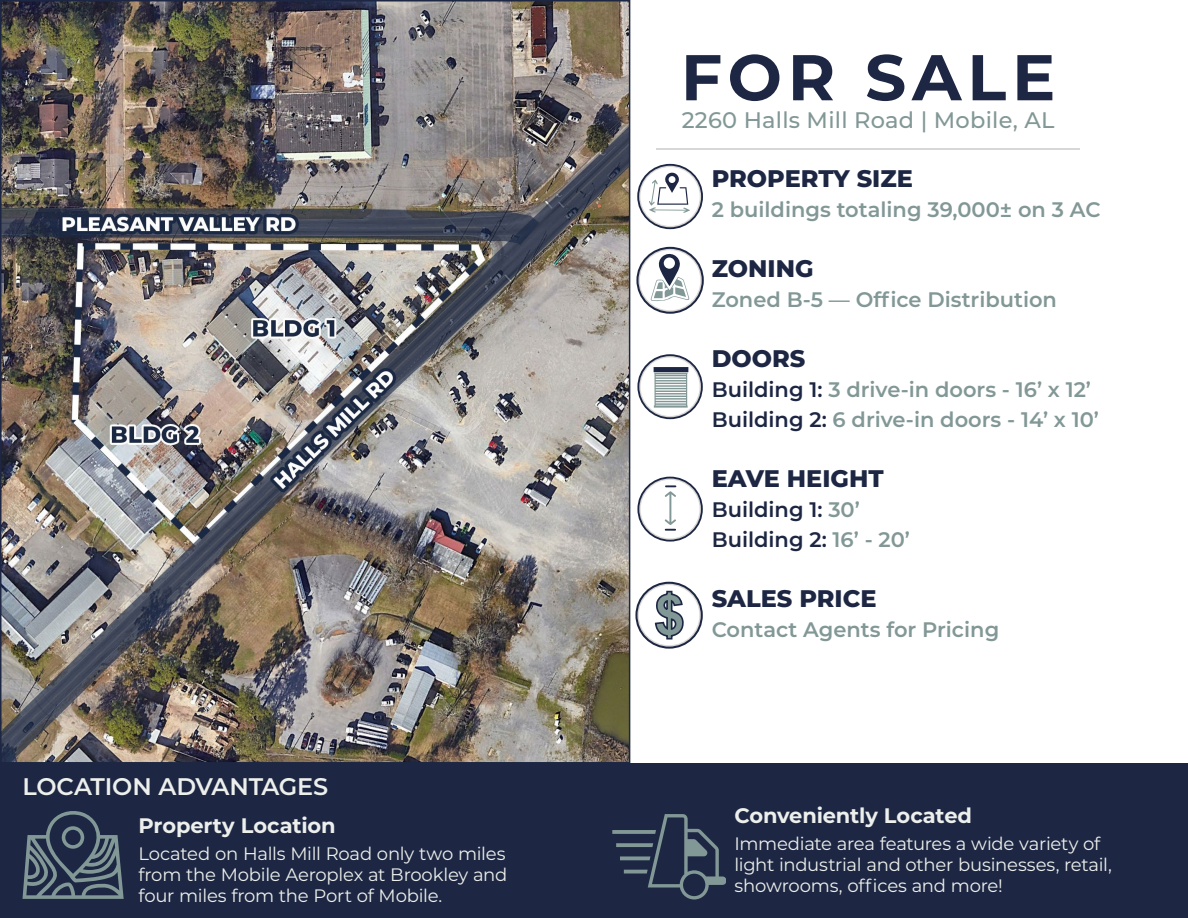
<style>
.page{position:relative;width:1188px;height:918px;background:#fff}
.page>*{position:absolute;margin:0;border:0;box-sizing:border-box;transform-origin:0 0}
.t1{font:700 64.5px "Montserrat";letter-spacing:.09em;color:#1d2743}
.t2{font:800 24px "Montserrat";color:#1d2743}
.Page_Header{font:600 24px "Montserrat";letter-spacing:-.005em;color:#edefec}
.t3{font:500 22.5px "Montserrat";letter-spacing:.01em;color:#829896}
.t4{font:600 21px "Montserrat";color:#829896}
.Paragraph_Heading{font:700 21px "Montserrat";letter-spacing:-.005em;color:#edefec}
.t5{font:600 21px "Montserrat";color:#1d2743}
.Paragraph_Heading-2{font:18px/21px "Montserrat";letter-spacing:-.015em;color:#edefec;text-align:justify}
.s1{font-weight:500}
.s2{color:#1d2743}
.s3{color:#829896}
</style>
<div class="page">
<img style="left:3px;top:3px;width:624px;height:758px">
<div style="left:0;top:764px;width:1188px;height:154px;background:#1d2743"></div>
<hr style="left:657px;top:148px;width:423px;height:1px;background:#d9d7d5">
<svg style="left:650px;top:253px;width:40px;height:48px"></svg>
<div style="left:638px;top:249px;width:64px;height:63px;border:2px solid #d9d7d5;border-radius:50%"></div>
<div style="left:636px;top:247px;width:68px;height:67px;border:2px solid #1d2743;border-radius:50%"></div>
<svg style="left:654px;top:590px;width:30px;height:50px"></svg>
<div style="left:637px;top:583px;width:64px;height:64px;border:2px solid #d9d7d5;border-radius:50%"></div>
<div style="left:635px;top:582px;width:68px;height:67px;border:2px solid #1d2743;border-radius:50%"></div>
<svg style="left:23px;top:811px;width:101px;height:88px"></svg>
<div style="left:639px;top:166px;width:62px;height:61px;border:2px solid #d9d7d5;border-radius:50%"></div>
<div style="left:637px;top:164px;width:66px;height:65px;border:2px solid #1d2743;border-radius:50%"></div>
<svg style="left:649px;top:171px;width:41px;height:42px"></svg>
<svg style="left:612px;top:814px;width:113px;height:85px"></svg>
<svg style="left:665px;top:485px;width:11px;height:46px"></svg>
<div style="left:639px;top:478px;width:62px;height:62px;border:2px solid #d9d7d5;border-radius:50%"></div>
<div style="left:637px;top:477px;width:66px;height:65px;border:2px solid #1d2743;border-radius:50%"></div>
<svg style="left:654px;top:367px;width:34px;height:41px"></svg>
<div style="left:639px;top:356px;width:62px;height:61px;border:2px solid #d9d7d5;border-radius:50%"></div>
<div style="left:637px;top:354px;width:66px;height:65px;border:2px solid #1d2743;border-radius:50%"></div>
<p class="Page_Header" style="left:22px;top:770px;width:307px">LOCATION ADVANTAGES</p>
<p class="Paragraph_Heading" style="left:139px;top:810px;width:198px">Property Location</p>
<p class="Paragraph_Heading-2" style="left:139px;top:842px;width:370px">Located on Halls Mill Road only two miles from the Mobile Aeroplex at Brookley and four miles from the Port of Mobile.</p>
<p class="t1" style="left:681px;top:31px;width:376px">FOR SALE</p>
<p class="t3" style="left:682px;top:105px;width:374px">2260 Halls Mill Road | Mobile, AL</p>
<p class="t2" style="left:712px;top:161px;width:203px">PROPERTY SIZE</p>
<p class="t4" style="left:712px;top:195px;width:390px">2 buildings totaling 39,000± on 3 AC</p>
<p class="t2" style="left:712px;top:251px;width:103px">ZONING</p>
<p class="t4" style="left:712px;top:285px;width:347px">Zoned B-5 <span class="s1">—</span> Office Distribution</p>
<p class="t2" style="left:712px;top:341px;width:95px">DOORS</p>
<p class="t4" style="left:712px;top:375px;width:381px"><span class="s2">Building 1:</span> 3 drive-in doors - 16’ x 12’</p>
<p class="t4" style="left:712px;top:405px;width:389px"><span class="s2">Building 2:</span> 6 drive-in doors - 14’ x 10’</p>
<p class="t2" style="left:712px;top:461px;width:173px">EAVE HEIGHT</p>
<p class="t5" style="left:712px;top:495px;width:150px">Building 1: <span class="s3">30’</span></p>
<p class="t5" style="left:712px;top:525px;width:200px">Building 2: <span class="s3">16’ - 20’</span></p>
<p class="t2" style="left:712px;top:581px;width:166px">SALES PRICE</p>
<p class="t4" style="left:712px;top:615px;width:289px">Contact Agents for Pricing</p>
<p class="Paragraph_Heading" style="left:734px;top:800px;width:239px">Conveniently Located</p>
<p class="Paragraph_Heading-2" style="left:734px;top:832px;width:379px;text-align:left">Immediate area features a wide variety of light industrial and other businesses, retail, showrooms, offices and more!</p>
</div>
